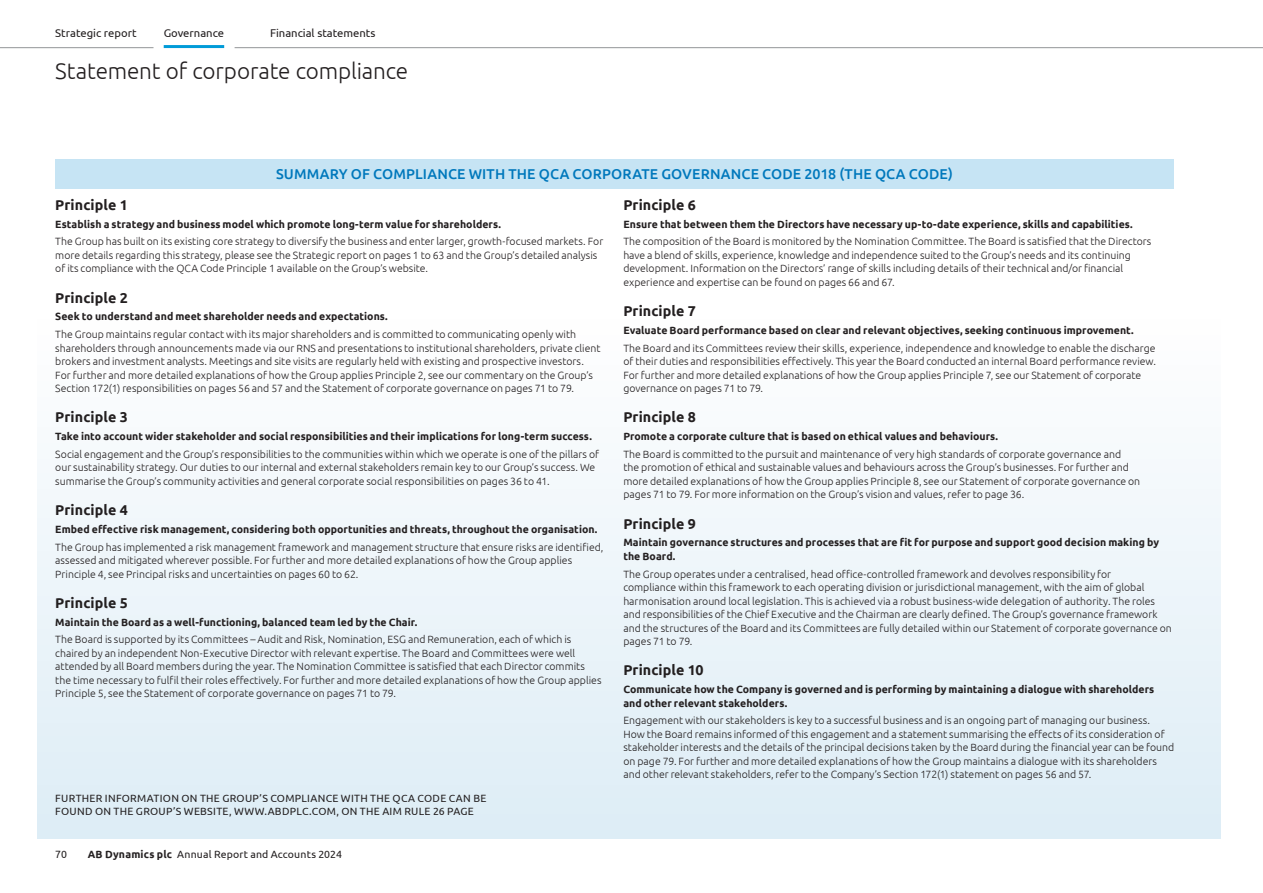
<style>
.page{position:relative;width:1263px;height:893px;background:#fff}
.page>*{position:absolute;margin:0;border:0;box-sizing:border-box;transform-origin:0 0}
.Page_Title{font:300 22.5px "Ubuntu";letter-spacing:-.005em;color:#231f20}
.Subhead_1{font:700 14.25px "Ubuntu";letter-spacing:.005em;color:#231f20}
.Subhead_0_Caps_Blue{font:500 14.25px "Ubuntu";letter-spacing:.01em;color:#0078bc}
.t1{font:11.25px "Ubuntu";color:#231f20}
.Body_Text_Small{font:300 10.5px/13.5px "Ubuntu";color:#231f20}
.Body_Text_Small-2{font:700 10.5px/13.5px "Ubuntu";letter-spacing:.005em;color:#231f20}
.Page_Driver{font:10.5px/12.8px "Ubuntu";letter-spacing:.03em;color:#231f20}
.s1{font-weight:700}
</style>
<div class="page">
<div style="left:37px;top:236px;width:1183px;height:603px;background:linear-gradient(to bottom,#fff,#ddedf6)"></div>
<div style="left:55px;top:159px;width:1119px;height:30px;background:#c6e4f4"></div>
<hr style="left:164px;top:45px;width:60px;height:3px;background:#009bd8">
<hr style="left:0;top:47px;width:153px;height:1px;background:#939598">
<hr style="left:235px;top:47px;width:1028px;height:1px;background:#939598">
<p class="t1" style="left:55px;top:27px;width:83px">Strategic report</p>
<p class="t1" style="left:164px;top:27px;width:62px">Governance</p>
<p class="t1" style="left:270px;top:27px;width:107px">Financial statements</p>
<p class="Page_Title" style="left:55px;top:58px;width:354px">Statement of corporate compliance</p>
<p class="Subhead_0_Caps_Blue" style="left:276px;top:165px;width:678px">SUMMARY OF COMPLIANCE WITH THE QCA CORPORATE GOVERNANCE CODE 2018 (THE QCA CODE)</p>
<p class="Subhead_1" style="left:55px;top:196px;width:74px">Principle 1</p>
<p class="Body_Text_Small-2" style="left:55px;top:217px;width:447px">Establish a strategy and business model which promote long-term value for shareholders.</p>
<p class="Body_Text_Small" style="left:55px;top:235px;width:549px">The Group has built on its existing core strategy to diversify the business and enter larger, growth-focused markets. For more details regarding this strategy, please see the Strategic report on pages 1 to 63 and the Group’s detailed analysis of its compliance with the QCA Code Principle 1 available on the Group’s website.</p>
<p class="Subhead_1" style="left:55px;top:289px;width:74px">Principle 2</p>
<p class="Body_Text_Small-2" style="left:55px;top:310px;width:334px">Seek to understand and meet shareholder needs and expectations.</p>
<p class="Body_Text_Small" style="left:55px;top:327px;width:547px">The Group maintains regular contact with its major shareholders and is committed to communicating openly with shareholders through announcements made via our RNS and presentations to institutional shareholders, private client brokers and investment analysts. Meetings and site visits are regularly held with existing and prospective investors.<br>For further and more detailed explanations of how the Group applies Principle 2, see our commentary on the Group’s Section 172(1) responsibilities on pages 56 and 57 and the Statement of corporate governance on pages 71 to 79.</p>
<p class="Subhead_1" style="left:55px;top:409px;width:74px">Principle 3</p>
<p class="Body_Text_Small-2" style="left:55px;top:429px;width:538px">Take into account wider stakeholder and social responsibilities and their implications for long-term success.</p>
<p class="Body_Text_Small" style="left:55px;top:447px;width:545px">Social engagement and the Group’s responsibilities to the communities within which we operate is one of the pillars of our sustainability strategy. Our duties to our internal and external stakeholders remain key to our Group’s success. We summarise the Group’s community activities and general corporate social responsibilities on pages 36 to 41.</p>
<p class="Subhead_1" style="left:55px;top:501px;width:74px">Principle 4</p>
<p class="Body_Text_Small-2" style="left:55px;top:522px;width:544px">Embed effective risk management, considering both opportunities and threats, throughout the organisation.</p>
<p class="Body_Text_Small" style="left:55px;top:540px;width:550px">The Group has implemented a risk management framework and management structure that ensure risks are identified, assessed and mitigated wherever possible. For further and more detailed explanations of how the Group applies<br>Principle 4, see Principal risks and uncertainties on pages 60 to 62.</p>
<p class="Subhead_1" style="left:55px;top:594px;width:74px">Principle 5</p>
<p class="Body_Text_Small-2" style="left:55px;top:615px;width:364px">Maintain the Board as a well‑functioning, balanced team led by the Chair.</p>
<p class="Body_Text_Small" style="left:55px;top:632px;width:548px">The Board is supported by its Committees – Audit and Risk, Nomination, ESG and Remuneration, each of which is chaired by an independent Non-Executive Director with relevant expertise. The Board and Committees were well attended by all Board members during the year. The Nomination Committee is satisfied that each Director commits the time necessary to fulfil their roles effectively. For further and more detailed explanations of how the Group applies Principle 5, see the Statement of corporate governance on pages 71 to 79.</p>
<p class="Page_Driver" style="left:55px;top:792px;width:433px">FURTHER INFORMATION ON THE GROUP’S COMPLIANCE WITH THE QCA CODE CAN BE<br>FOUND ON THE GROUP’S WEBSITE, WWW.ABDPLC.COM, ON THE AIM RULE 26 PAGE</p>
<p class="Page_Driver" style="left:55px;top:847px;width:13px">70</p>
<p class="Page_Driver" style="left:88px;top:847px;width:256px"><span class="s1">AB Dynamics plc</span> Annual Report and Accounts 2024</p>
<p class="Subhead_1" style="left:623px;top:196px;width:74px">Principle 6</p>
<p class="Body_Text_Small-2" style="left:623px;top:217px;width:511px">Ensure that between them the Directors have necessary up-to-date experience, skills and capabilities.</p>
<p class="Body_Text_Small" style="left:623px;top:235px;width:530px">The composition of the Board is monitored by the Nomination Committee. The Board is satisfied that the Directors have a blend of skills, experience, knowledge and independence suited to the Group’s needs and its continuing development. Information on the Directors’ range of skills including details of their technical and/or financial experience and expertise can be found on pages 66 and 67.</p>
<p class="Subhead_1" style="left:623px;top:302px;width:74px">Principle 7</p>
<p class="Body_Text_Small-2" style="left:623px;top:323px;width:512px">Evaluate Board performance based on clear and relevant objectives, seeking continuous improvement.</p>
<p class="Body_Text_Small" style="left:623px;top:341px;width:534px">The Board and its Committees review their skills, experience, independence and knowledge to enable the discharge of their duties and responsibilities effectively. This year the Board conducted an internal Board performance review.<br>For further and more detailed explanations of how the Group applies Principle 7, see our Statement of corporate governance on pages 71 to 79.</p>
<p class="Subhead_1" style="left:623px;top:409px;width:74px">Principle 8</p>
<p class="Body_Text_Small-2" style="left:623px;top:429px;width:376px">Promote a corporate culture that is based on ethical values and behaviours.</p>
<p class="Body_Text_Small" style="left:623px;top:447px;width:518px">The Board is committed to the pursuit and maintenance of very high standards of corporate governance and<br>the promotion of ethical and sustainable values and behaviours across the Group’s businesses. For further and more detailed explanations of how the Group applies Principle 8, see our Statement of corporate governance on pages 71 to 79. For more information on the Group’s vision and values, refer to page 36.</p>
<p class="Subhead_1" style="left:623px;top:515px;width:74px">Principle 9</p>
<p class="Body_Text_Small-2" style="left:623px;top:536px;width:537px">Maintain governance structures and processes that are fit for purpose and support good decision making by the Board.</p>
<p class="Body_Text_Small" style="left:623px;top:567px;width:550px">The Group operates under a centralised, head office-controlled framework and devolves responsibility for<br>compliance within this framework to each operating division or jurisdictional management, with the aim of global harmonisation around local legislation. This is achieved via a robust business-wide delegation of authority. The roles and responsibilities of the Chief Executive and the Chairman are clearly defined. The Group’s governance framework and the structures of the Board and its Committees are fully detailed within our Statement of corporate governance on pages 71 to 79.</p>
<p class="Subhead_1" style="left:623px;top:661px;width:82px">Principle 10</p>
<p class="Body_Text_Small-2" style="left:623px;top:682px;width:532px">Communicate how the Company is governed and is performing by maintaining a dialogue with shareholders and other relevant stakeholders.</p>
<p class="Body_Text_Small" style="left:623px;top:713px;width:552px">Engagement with our stakeholders is key to a successful business and is an ongoing part of managing our business.<br>How the Board remains informed of this engagement and a statement summarising the effects of its consideration of stakeholder interests and the details of the principal decisions taken by the Board during the financial year can be found on page 79. For further and more detailed explanations of how the Group maintains a dialogue with its shareholders and other relevant stakeholders, refer to the Company’s Section 172(1) statement on pages 56 and 57.</p>
</div>
